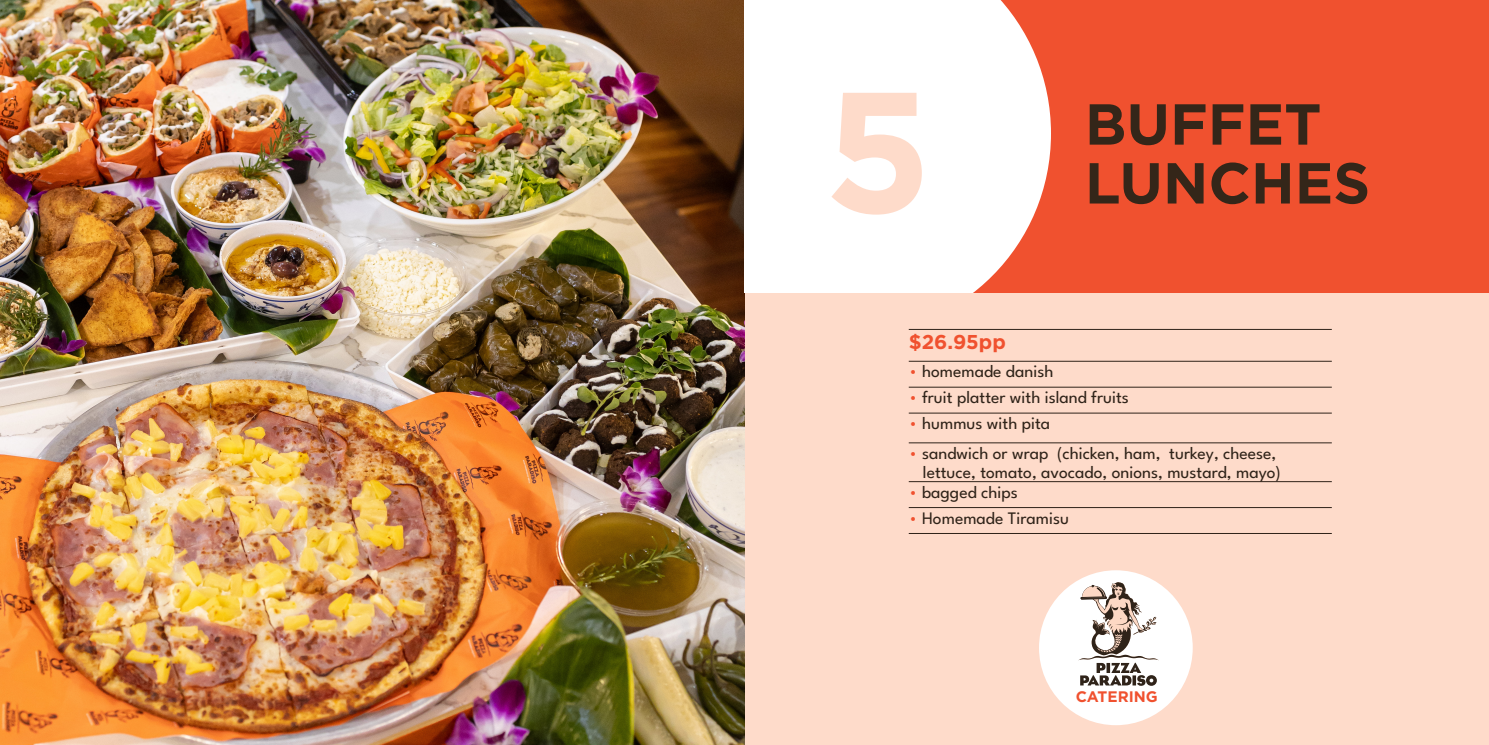
<style>
.page{position:relative;width:1489px;height:745px;background:#fff}
.page>*{position:absolute;margin:0;border:0;box-sizing:border-box;transform-origin:0 0}
.t1{font:700 170.88px "Gotham";color:#fedbca}
.t2{font:700 57.62px "Gotham";color:#342619}
.PRICE_TITLE{font:700 20px "Gotham";color:#f0512f}
.Text{font:100 17.5px/18.8px "League Spartan";color:#2f2319;text-align:right}
.t3{font:700 15.25px "Gotham";color:#f0512f}
.s1{color:#f0512f}
</style>
<div class="page">
<div style="left:0;top:0;width:1488px;height:744px;background:#fedbca"></div>
<div style="left:744px;top:0;width:744px;height:293px;background:#f0512f"></div>
<div style="left:1038px;top:570px;width:154px;height:154px;background:#fff;border-radius:50%"></div>
<svg style="left:1078px;top:581px;width:80px;height:104px"></svg>
<hr style="left:908px;top:329px;width:423px;height:1px;background:#2f2319">
<hr style="left:908px;top:361px;width:423px;height:1px;background:#2f2319">
<hr style="left:908px;top:387px;width:423px;height:1px;background:#2f2319">
<hr style="left:908px;top:412px;width:423px;height:1px;background:#2f2319">
<hr style="left:908px;top:442px;width:423px;height:1px;background:#2f2319">
<hr style="left:908px;top:481px;width:423px;height:1px;background:#2f2319">
<hr style="left:908px;top:507px;width:423px;height:1px;background:#2f2319">
<hr style="left:908px;top:533px;width:423px;height:1px;background:#2f2319">
<img style="left:0;top:0;width:744px;height:744px">
<div style="left:744px;top:0;width:306px;height:293px;background:#fff"></div>
<p class="t1" style="left:824px;top:39px;width:109px">5</p>
<p class="t2" style="left:1084px;top:86px;width:238px">BUFFET</p>
<p class="t2" style="left:1084px;top:145px;width:287px">LUNCHES</p>
<p class="PRICE_TITLE" style="left:908px;top:329px;width:99px">$26.95pp</p>
<p class="Text" style="left:908px;top:360px;width:146px"><span class="s1">•</span> homemade danish</p>
<p class="Text" style="left:908px;top:386px;width:222px"><span class="s1">•</span> fruit platter with island fruits</p>
<p class="Text" style="left:908px;top:412px;width:143px"><span class="s1">•</span> hummus with pita</p>
<p class="Text" style="left:908px;top:442px;width:373px"><span class="s1">•</span> sandwich or wrap (chicken, ham, turkey, cheese, lettuce, tomato, avocado, onions, mustard, mayo)</p>
<p class="Text" style="left:908px;top:480px;width:111px"><span class="s1">•</span> bagged chips</p>
<p class="Text" style="left:908px;top:506px;width:162px"><span class="s1">•</span> Homemade Tiramisu</p>
<p class="t3" style="left:1075px;top:686px;width:84px">CATERING</p>
</div>
